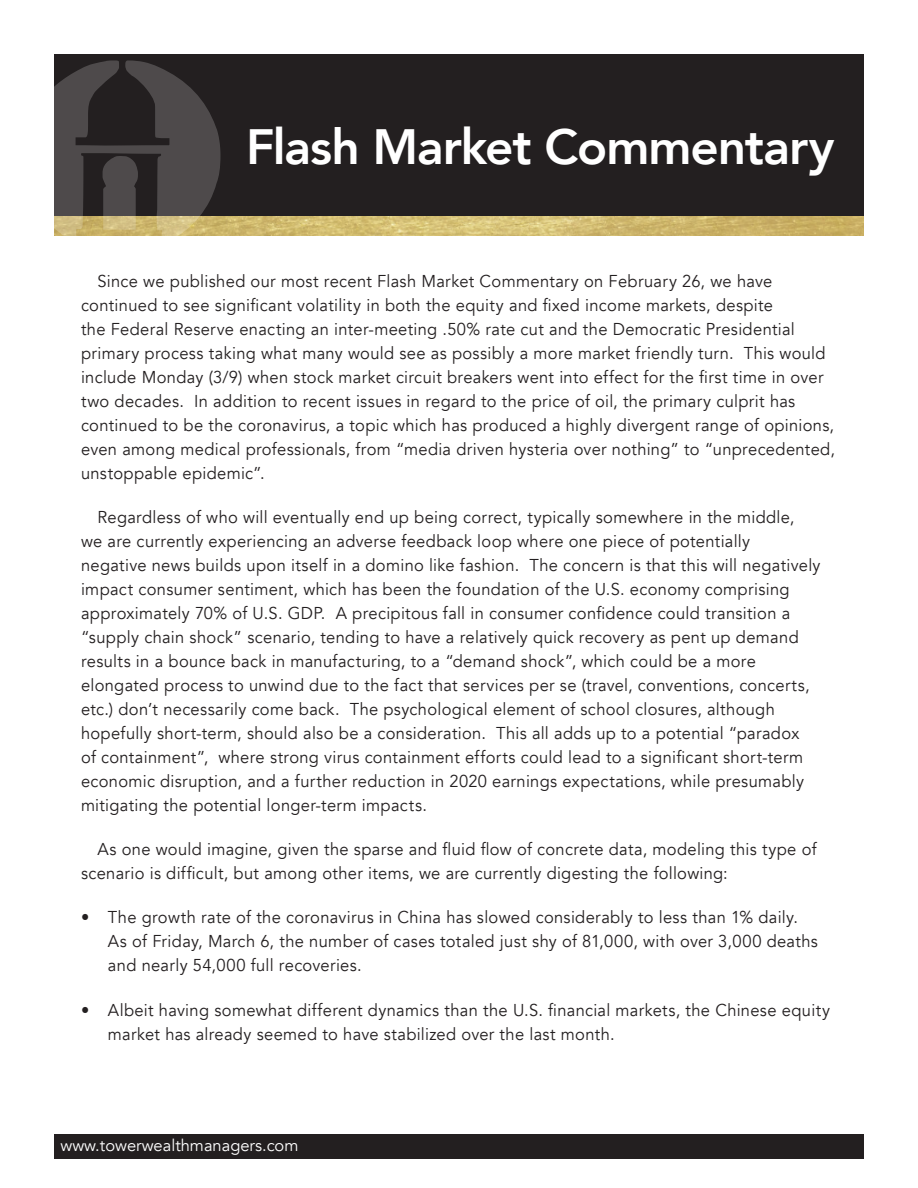
<style>
.page{position:relative;width:918px;height:1188px;background:#fff}
.page>*{position:absolute;margin:0;border:0;box-sizing:border-box;transform-origin:0 0}
.t1{font:800 49.5px "Avenir";letter-spacing:-.02em;color:#fff}
.t2{font:17.1px/24px "Avenir";letter-spacing:.02em;color:#231f20;scale:.96 1}
.t3{font:16.5px "Avenir";color:#fff}
</style>
<div class="page">
<img style="left:220px;top:216px;width:644px;height:19px">
<div style="left:54px;top:54px;width:810px;height:162px;background:#231f20"></div>
<div style="left:54px;top:1134px;width:810px;height:25px;background:#231f20"></div>
<svg style="left:54px;top:60px;width:166px;height:176px"></svg>
<h1 class="t1" style="left:246px;top:108px;width:590px">Flash Market Commentary</h1>
<p class="t2" style="left:81px;top:269px;width:787px;text-indent:16px">Since we published our most recent Flash Market Commentary on February 26, we have continued to see significant volatility in both the equity and fixed income markets, despite<br>the Federal Reserve enacting an inter-meeting .50% rate cut and the Democratic Presidential primary process taking what many would see as possibly a more market friendly turn. This would include Monday (3/9) when stock market circuit breakers went into effect for the first time in over two decades. In addition to recent issues in regard to the price of oil, the primary culprit has continued to be the coronavirus, a topic which has produced a highly divergent range of opinions, even among medical professionals, from “media driven hysteria over nothing” to “unprecedented, unstoppable epidemic”.</p>
<p class="t2" style="left:81px;top:505px;width:772px;text-indent:16px">Regardless of who will eventually end up being correct, typically somewhere in the middle,<br>we are currently experiencing an adverse feedback loop where one piece of potentially<br>negative news builds upon itself in a domino like fashion. The concern is that this will negatively impact consumer sentiment, which has been the foundation of the U.S. economy comprising approximately 70% of U.S. GDP. A precipitous fall in consumer confidence could transition a “supply chain shock” scenario, tending to have a relatively quick recovery as pent up demand results in a bounce back in manufacturing, to a “demand shock”, which could be a more elongated process to unwind due to the fact that services per se (travel, conventions, concerts, etc.) don’t necessarily come back. The psychological element of school closures, although hopefully short-term, should also be a consideration. This all adds up to a potential “paradox<br>of containment”, where strong virus containment efforts could lead to a significant short-term economic disruption, and a further reduction in 2020 earnings expectations, while presumably mitigating the potential longer-term impacts.</p>
<p class="t2" style="left:81px;top:837px;width:768px;text-indent:16px">As one would imagine, given the sparse and fluid flow of concrete data, modeling this type of scenario is difficult, but among other items, we are currently digesting the following:</p>
<p class="t2" style="left:108px;top:906px;width:741px;text-indent:-27px">• The growth rate of the coronavirus in China has slowed considerably to less than 1% daily.<br>As of Friday, March 6, the number of cases totaled just shy of 81,000, with over 3,000 deaths and nearly 54,000 full recoveries.</p>
<p class="t2" style="left:108px;top:998px;width:754px;text-indent:-27px">• Albeit having somewhat different dynamics than the U.S. financial markets, the Chinese equity market has already seemed to have stabilized over the last month.</p>
<p class="t3" style="left:60px;top:1135px;width:240px">www.towerwealthmanagers.com</p>
</div>
